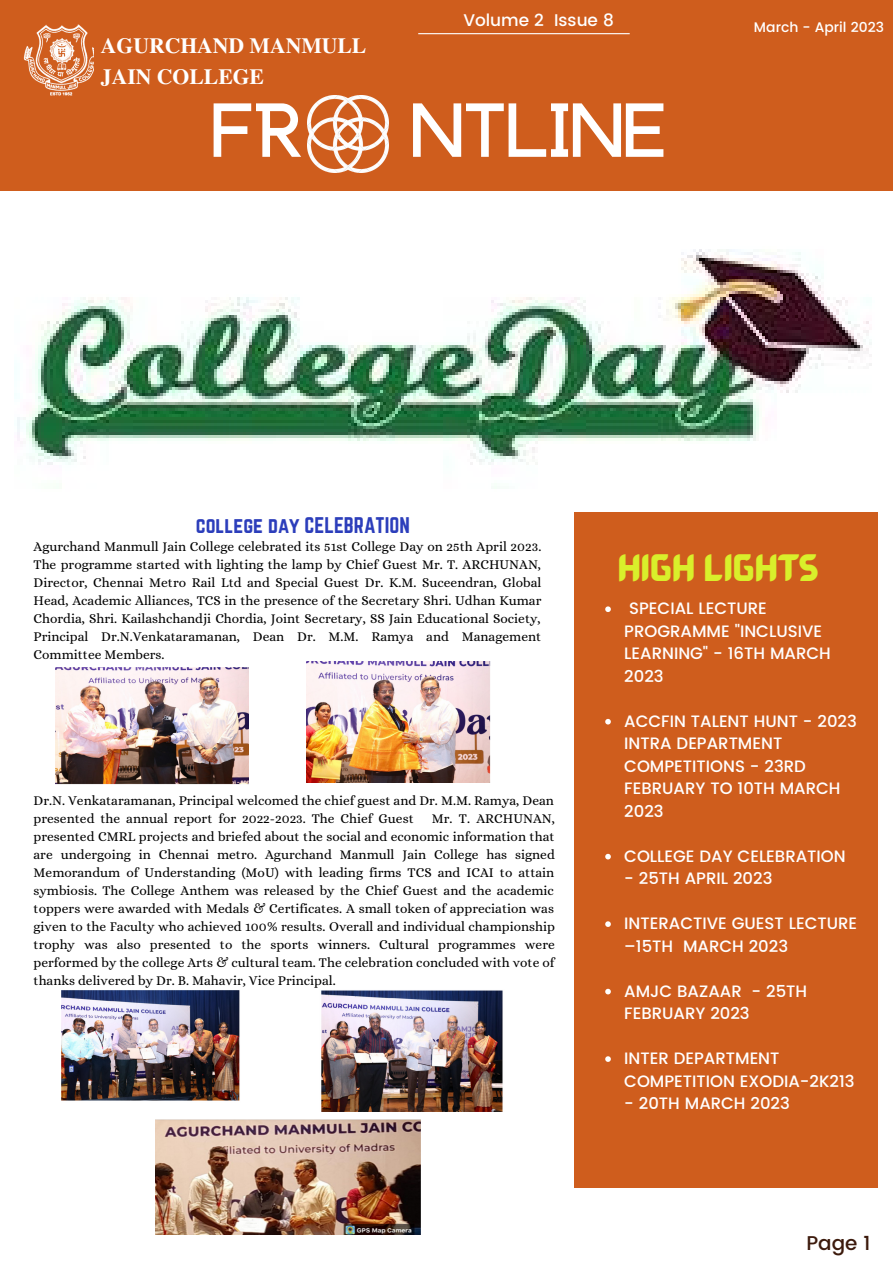
<style>
.page{position:relative;width:893px;height:1264px;background:#fff}
.page>*{position:absolute;margin:0;border:0;box-sizing:border-box;transform-origin:0 0}
.t1{font:900 60px "Anchorage";color:#fff}
.t2{font:28.5px "BARABARA Regular";color:#d9ef2b}
.t3{font:700 21.6px/30.3px "Te X Gyre Termes";color:#fff}
.t4{font:500 19.95px "Poppins";color:#3c1a0c}
.t5{font:19.8px "Norwester";color:#2c3ebb}
.t6{font:500 16.95px "Poppins";color:#fff}
.t7{font:500 16.5px/22.5px "Poppins";color:#fff}
.t8{font:500 13.95px "Poppins";color:#fff}
.t9{font:13.5px/18px "Alice";color:#000;text-align:justify}
</style>
<div class="page">
<div style="left:0;top:0;width:892px;height:191px;background:#cf5d1d"></div>
<div style="left:574px;top:509px;width:304px;height:678px;background:#cf5d1d"></div>
<hr style="left:418px;top:33px;width:211px;height:1px;background:#fff">
<img style="left:23px;top:24px;width:71px;height:72px">
<img style="left:308px;top:95px;width:81px;height:78px">
<img style="left:14px;top:249px;width:863px;height:262px">
<svg style="left:605px;top:606px;width:5px;height:6px"></svg>
<svg style="left:605px;top:719px;width:5px;height:5px"></svg>
<svg style="left:605px;top:853px;width:5px;height:6px"></svg>
<svg style="left:605px;top:921px;width:5px;height:5px"></svg>
<svg style="left:605px;top:988px;width:5px;height:6px"></svg>
<svg style="left:605px;top:1056px;width:5px;height:5px"></svg>
<img style="left:56px;top:667px;width:192px;height:117px">
<img style="left:306px;top:662px;width:185px;height:120px">
<img style="left:62px;top:990px;width:178px;height:111px">
<img style="left:321px;top:990px;width:182px;height:121px">
<img style="left:156px;top:1119px;width:264px;height:115px">
<p class="t3" style="left:101px;top:30px;width:267px">AGURCHAND MANMULL<br>JAIN COLLEGE</p>
<p class="t6" style="left:463px;top:10px;width:152px">Volume 2 Issue 8</p>
<p class="t1" style="left:211px;top:104px;width:94px">FR</p>
<p class="t1" style="left:410px;top:104px;width:257px">NTLINe</p>
<p class="t8" style="left:754px;top:19px;width:131px">March - April 2023</p>
<p class="t5" style="left:196px;top:513px;width:215px">college day CELEBRATION</p>
<p class="t9" style="left:34px;top:537px;width:509px">Agurchand Manmull Jain College celebrated its 51st College Day on 25th April 2023.<br>The programme started with lighting the lamp by Chief Guest Mr. T. ARCHUNAN, Director, Chennai Metro Rail Ltd and Special Guest Dr. K.M. Suceendran, Global Head, Academic Alliances, TCS in the presence of the Secretary Shri. Udhan Kumar Chordia, Shri. Kailashchandji Chordia, Joint Secretary, SS Jain Educational Society, Principal Dr.N.Venkataramanan, Dean Dr. M.M. Ramya and Management Committee Members.</p>
<p class="t9" style="left:34px;top:791px;width:522px">Dr.N. Venkataramanan, Principal welcomed the chief guest and Dr. M.M. Ramya, Dean presented the annual report for 2022-2023. The Chief Guest</p>
<p class="t9" style="left:34px;top:809px;width:523px;text-indent:398px">Mr. T. ARCHUNAN, presented CMRL projects and briefed about the social and economic information that are undergoing in Chennai metro. Agurchand Manmull Jain College has signed Memorandum of Understanding (MoU) with leading firms TCS and ICAI to attain symbiosis. The College Anthem was released by the Chief Guest and the academic toppers were awarded with Medals &amp; Certificates. A small token of appreciation was given to the Faculty who achieved 100% results. Overall and individual championship trophy was also presented to the sports winners. Cultural programmes were performed by the college Arts &amp; cultural team. The celebration concluded with vote of thanks delivered by Dr. B. Mahavir, Vice Principal.</p>
<p class="t2" style="left:618px;top:548px;width:202px">HIGH LIGHTS</p>
<p class="t7" style="left:624px;top:597px;width:208px">SPECIAL LECTURE<br>PROGRAMME "INCLUSIVE<br>LEARNING" - 16TH MARCH<br>2023</p>
<p class="t7" style="left:624px;top:709px;width:234px">ACCFIN TALENT HUNT - 2023<br>INTRA DEPARTMENT<br>COMPETITIONS - 23RD<br>FEBRUARY TO 10TH MARCH<br>2023</p>
<p class="t7" style="left:624px;top:844px;width:223px">COLLEGE DAY CELEBRATION</p>
<p class="t7" style="left:624px;top:867px;width:150px">- 25TH APRIL 2023</p>
<p class="t7" style="left:624px;top:912px;width:234px">INTERACTIVE GUEST LECTURE –15TH MARCH 2023</p>
<p class="t7" style="left:624px;top:979px;width:184px">AMJC BAZAAR - 25TH<br>FEBRUARY 2023</p>
<p class="t7" style="left:624px;top:1047px;width:232px">INTER DEPARTMENT<br>COMPETITION EXODIA-2K213</p>
<p class="t7" style="left:624px;top:1092px;width:167px">- 20TH MARCH 2023</p>
<p class="t4" style="left:806px;top:1231px;width:65px">Page 1</p>
</div>
